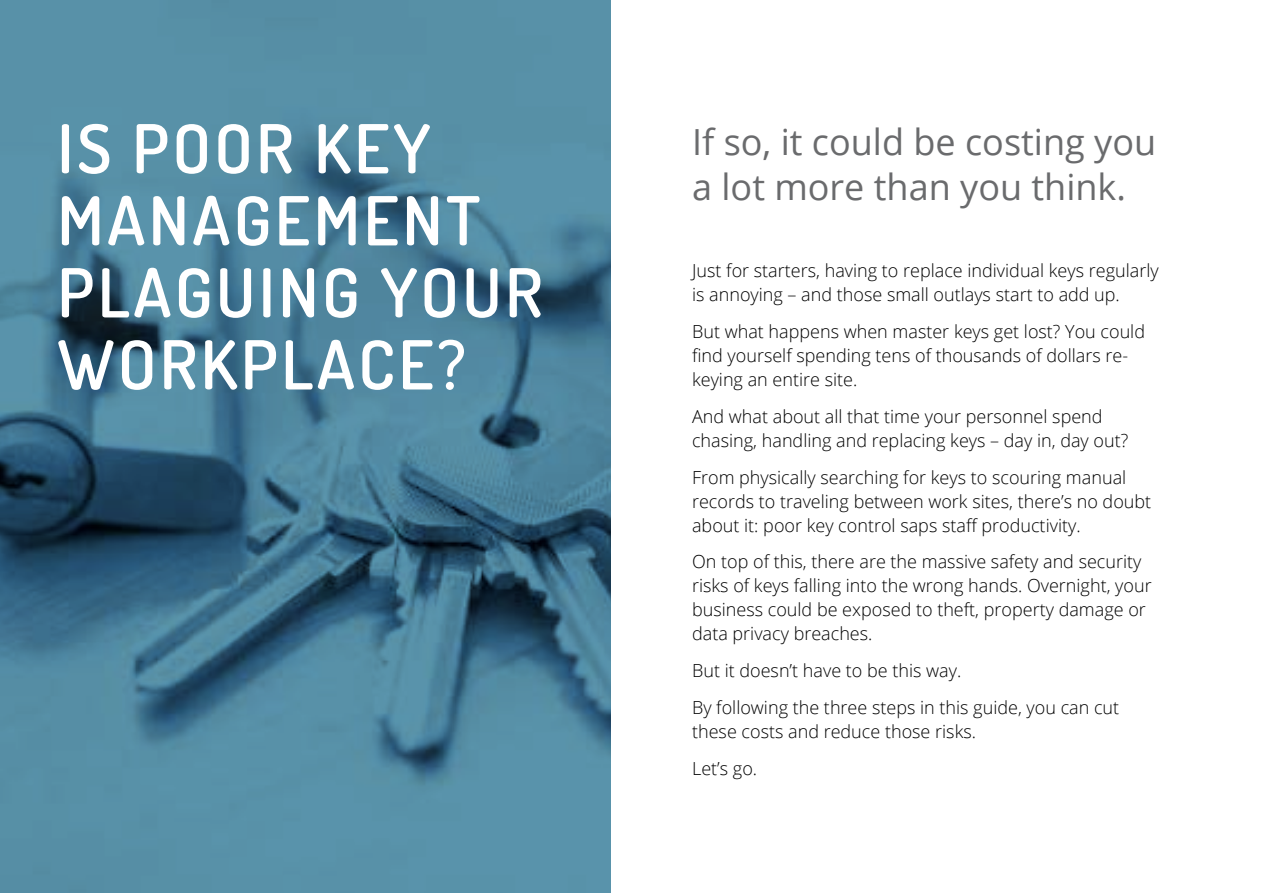
<style>
.page{position:relative;width:1263px;height:893px;background:#fff}
.page>*{position:absolute;margin:0;border:0;box-sizing:border-box;transform-origin:0 0}
.t1{font:200 67.5px/72px "Dosis";letter-spacing:.055em;color:#fff}
.t2{font:36px/45px "Open Sans";color:#6a6b6d}
.t3{font:300 18px/24px "Open Sans";color:#000}
</style>
<div class="page">
<svg style="left:0;top:0;width:610px;height:893px;fill:#558da5"></svg>
<h1 class="t1" style="left:57px;top:110px;width:487px">IS POOR KEY<br>MANAGEMENT<br>PLAGUING YOUR<br>WORKPLACE?</h1>
<h2 class="t2" style="left:692px;top:119px;width:466px">If so, it could be costing you a lot more than you think.</h2>
<p class="t3" style="left:692px;top:258px;width:468px">Just for starters, having to replace individual keys regularly is annoying – and those small outlays start to add up.</p>
<p class="t3" style="left:692px;top:319px;width:454px">But what happens when master keys get lost? You could find yourself spending tens of thousands of dollars re&shy;keying an entire site.</p>
<p class="t3" style="left:692px;top:404px;width:438px">And what about all that time your personnel spend chasing, handling and replacing keys – day in, day out?</p>
<p class="t3" style="left:692px;top:465px;width:461px">From physically searching for keys to scouring manual records to traveling between work sites, there’s no doubt about it: poor key control saps staff productivity.</p>
<p class="t3" style="left:692px;top:549px;width:461px">On top of this, there are the massive safety and security risks of keys falling into the wrong hands. Overnight, your business could be exposed to theft, property damage or data privacy breaches.</p>
<p class="t3" style="left:692px;top:652px;width:429px;line-height:36.6px">But it doesn’t have to be this way.<br>By following the three steps in this guide, you can cut</p>
<p class="t3" style="left:692px;top:712px;width:285px;line-height:36.8px">these costs and reduce those risks.<br>Let’s go.</p>
</div>
